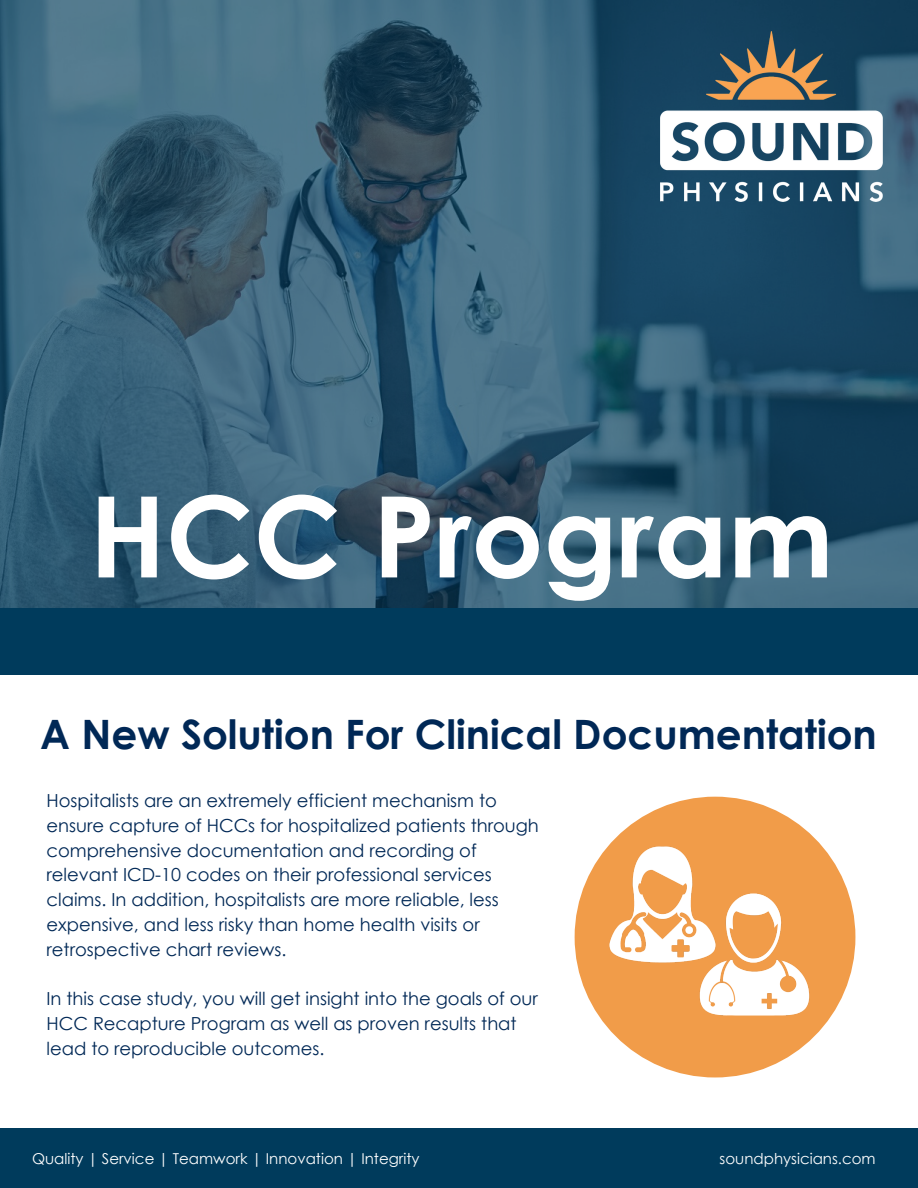
<style>
.page{position:relative;width:918px;height:1188px;background:#fff}
.page>*{position:absolute;margin:0;border:0;box-sizing:border-box;transform-origin:0 0}
.t1{font:700 112.5px "Century Gothic";color:#fff}
.t2{font:700 40.5px "Century Gothic";color:#002856}
.t3{font:18px/24.8px "Century Gothic";color:#002856}
.t4{font:15px "Century Gothic";color:#fff}
</style>
<div class="page">
<img style="left:0;top:0;width:918px;height:607px">
<div style="left:0;top:1129px;width:918px;height:59px;background:#003b5c"></div>
<div style="left:0;top:616px;width:918px;height:59px;background:#003b5c"></div>
<div style="left:575px;top:797px;width:280px;height:280px;background:#f19c49;border-radius:50%"></div>
<img style="left:574px;top:812px;width:116px;height:185px">
<img style="left:667px;top:867px;width:175px;height:175px">
<img style="left:660px;top:31px;width:222px;height:170px">
<p class="t1" style="left:89px;top:464px;width:746px">HCC Program</p>
<p class="t2" style="left:40px;top:709px;width:838px">A New Solution For Clinical Documentation</p>
<p class="t3" style="left:47px;top:788px;width:494px">Hospitalists are an extremely efficient mechanism to ensure capture of HCCs for hospitalized patients through comprehensive documentation and recording of relevant ICD-10 codes on their professional services claims. In addition, hospitalists are more reliable, less expensive, and less risky than home health visits or retrospective chart reviews.</p>
<p class="t3" style="left:47px;top:986px;width:493px">In this case study, you will get insight into the goals of our<br>HCC Recapture Program as well as proven results that lead to reproducible outcomes.</p>
<p class="t4" style="left:32px;top:1149px;width:389px">Quality | Service | Teamwork | Innovation | Integrity</p>
<p class="t4" style="left:720px;top:1149px;width:158px">soundphysicians.com</p>
</div>
